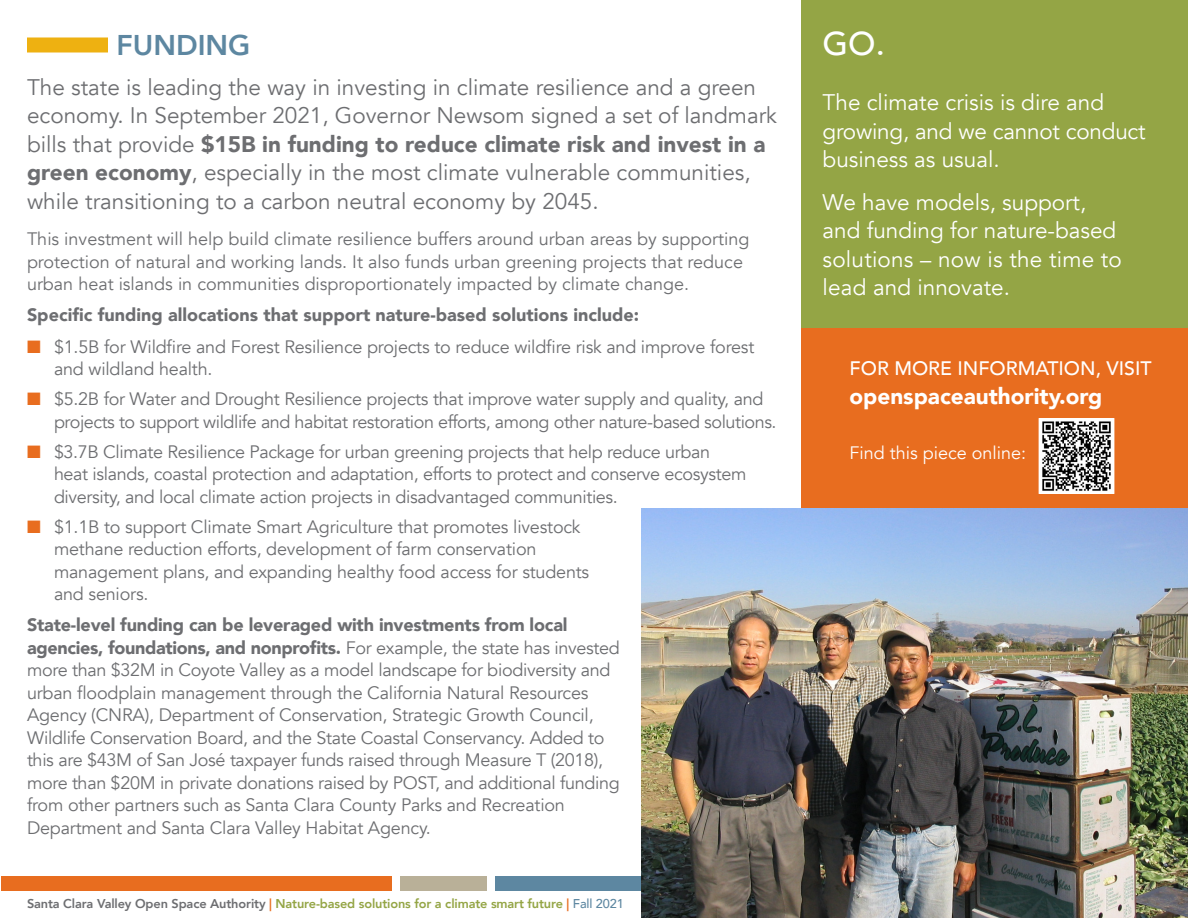
<style>
.page{position:relative;width:1188px;height:918px;background:#fff}
.page>*{position:absolute;margin:0;border:0;box-sizing:border-box;transform-origin:0 0}
.t1{font:500 33px "Avenir";color:#fff}
.t2{font:800 28.5px "Avenir";color:#5d87a1}
.t3{font:22.5px/28.5px "Avenir";color:#6d6e71}
.t4{font:22.5px/28.5px "Avenir";color:#fff}
.t5{font:900 22.5px "Avenir";color:#fff}
.t6{font:500 19.5px "Avenir";color:#fff}
.t7{font:18px/22.5px "Avenir";letter-spacing:-.01em;color:#6d6e71}
.t8{font:900 18px "Avenir";color:#6d6e71}
.t9{font:18px "Avenir";color:#fff}
.t10{font:800 12.75px "Avenir";letter-spacing:-.01em;color:#94a545}
.s1{font-weight:900}
.s2{color:#e86d1f}
.s3{color:#6d6e71}
.s4{font-weight:500;color:#5d87a1}
</style>
<div class="page">
<div style="left:0;top:876px;width:392px;height:15px;background:#e86d1f"></div>
<div style="left:399px;top:876px;width:89px;height:15px;background:#b9b098"></div>
<div style="left:495px;top:876px;width:248px;height:15px;background:#5d87a1"></div>
<svg style="left:0;top:876px;width:1px;height:15px"></svg>
<div style="left:27px;top:38px;width:81px;height:14px;background:#eeb111"></div>
<div style="left:801px;top:0;width:387px;height:334px;background:#94a545"></div>
<div style="left:801px;top:328px;width:387px;height:181px;background:#e86d1f"></div>
<img style="left:642px;top:509px;width:546px;height:409px">
<img style="left:1042px;top:421px;width:69px;height:70px">
<div style="left:1039px;top:418px;width:75px;height:76px;border:2px solid #fff"></div>
<h2 class="t2" style="left:116px;top:23px;width:136px">FUNDING</h2>
<p class="t3" style="left:27px;top:73px;width:752px">The state is leading the way in investing in climate resilience and a green economy. In September 2021, Governor Newsom signed a set of landmark bills that provide <span class="s1">$15B in funding to reduce climate risk and invest in a green economy</span>, especially in the most climate vulnerable communities, while transitioning to a carbon neutral economy by 2045.</p>
<p class="t7" style="left:27px;top:228px;width:724px">This investment will help build climate resilience buffers around urban areas by supporting protection of natural and working lands. It also funds urban greening projects that reduce urban heat islands in communities disproportionately impacted by climate change.</p>
<p class="t8" style="left:27px;top:300px;width:614px">Specific funding allocations that support nature-based solutions include:</p>
<p class="t7" style="left:54px;top:336px;width:702px;text-indent:-27px"><span class="s2">■</span> $1.5B for Wildfire and Forest Resilience projects to reduce wildfire risk and improve forest and wildland health.</p>
<p class="t7" style="left:54px;top:388px;width:724px;text-indent:-27px"><span class="s2">■</span> $5.2B for Water and Drought Resilience projects that improve water supply and quality, and projects to support wildlife and habitat restoration efforts, among other nature-based solutions.</p>
<p class="t7" style="left:54px;top:441px;width:694px;text-indent:-27px"><span class="s2">■</span> $3.7B Climate Resilience Package for urban greening projects that help reduce urban heat islands, coastal protection and adaptation, efforts to protect and conserve ecosystem diversity, and local climate action projects in disadvantaged communities.</p>
<p class="t7" style="left:54px;top:516px;width:537px;text-indent:-27px"><span class="s2">■</span> $1.1B to support Climate Smart Agriculture that promotes livestock methane reduction efforts, development of farm conservation management plans, and expanding healthy food access for students and seniors.</p>
<p class="t7" style="left:27px;top:614px;width:594px"><span class="s1">State-level funding can be leveraged with investments from local agencies, foundations, and nonprofits.</span> For example, the state has invested more than $32M in Coyote Valley as a model landscape for biodiversity and urban floodplain management through the California Natural Resources Agency (CNRA), Department of Conservation, Strategic Growth Council, Wildlife Conservation Board, and the State Coastal Conservancy. Added to this are $43M of San José taxpayer funds raised through Measure T (2018), more than $20M in private donations raised by POST, and additional funding from other partners such as Santa Clara County Parks and Recreation Department and Santa Clara Valley Habitat Agency.</p>
<p class="t10" style="left:27px;top:893px;width:598px"><span class="s3">Santa Clara Valley Open Space Authority</span> <span class="s2">|</span> Nature-based solutions for a climate smart future <span class="s2">|</span> <span class="s4">Fall 2021</span></p>
<h1 class="t1" style="left:823px;top:15px;width:64px">GO.</h1>
<p class="t4" style="left:823px;top:89px;width:325px">The climate crisis is dire and growing, and we cannot conduct business as usual.</p>
<p class="t4" style="left:823px;top:188px;width:301px">We have models, support, and funding for nature-based solutions – now is the time to lead and innovate.</p>
<p class="t6" style="left:850px;top:352px;width:304px">FOR MORE INFORMATION, VISIT</p>
<p class="t5" style="left:850px;top:377px;width:254px">openspaceauthority.org</p>
<p class="t9" style="left:850px;top:442px;width:178px">Find this piece online:</p>
</div>
